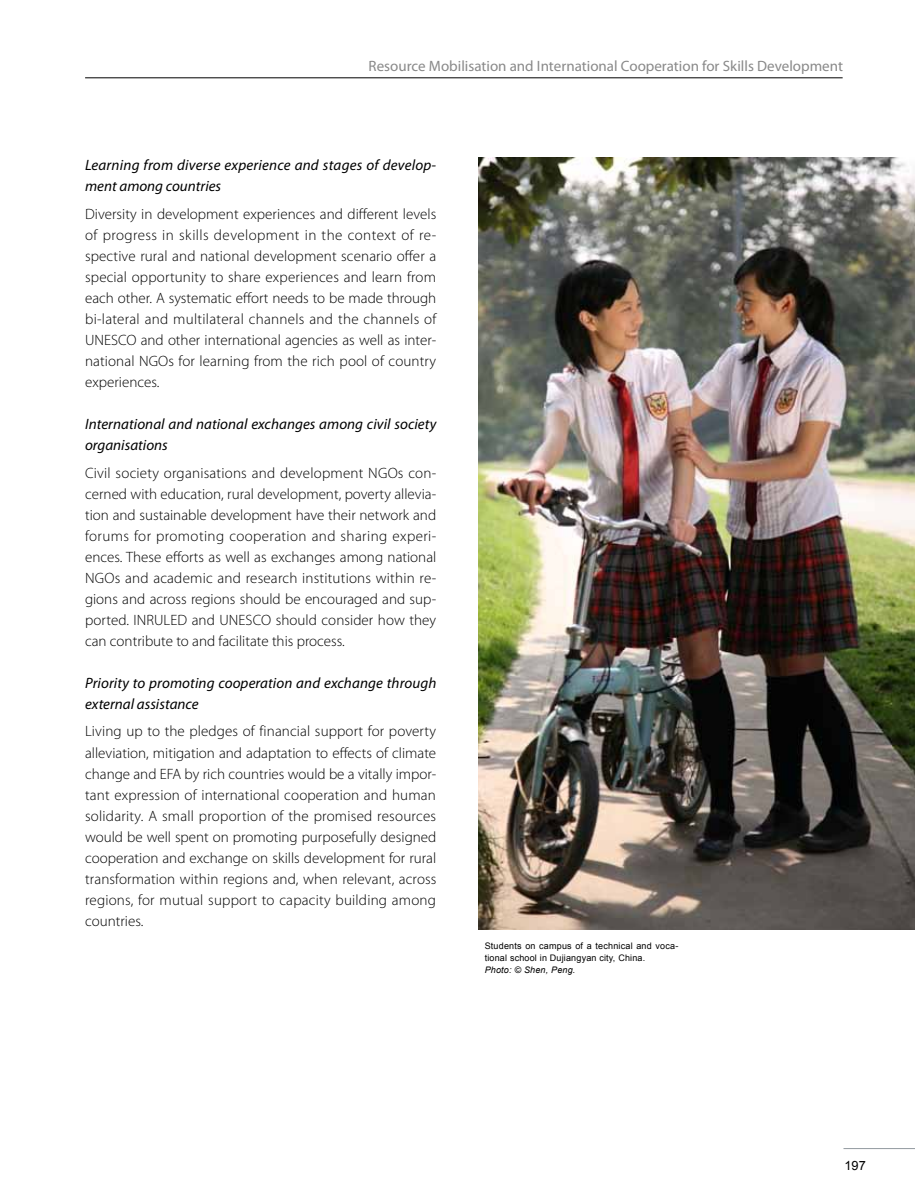
<style>
.page{position:relative;width:915px;height:1191px;background:#fff}
.page>*{position:absolute;margin:0;border:0;box-sizing:border-box;transform-origin:0 0}
.t1{font:300 15px/21px "Myriad Pro";letter-spacing:.005em;color:#000;text-align:justify}
.t2{font:italic 15px/21px "Myriad Pro";letter-spacing:.005em;color:#000}
.t3{font:15px "Myriad Pro";color:#898989}
.t4{font:12.75px "Arial";color:#000}
.t5{font:9px/12px "Arial";letter-spacing:.02em;color:#000}
.t6{font:italic 9px "Arial";letter-spacing:.02em;color:#000}
</style>
<div class="page">
<hr style="left:85px;top:78px;width:757px;height:1px;background:#000">
<hr style="left:843px;top:1148px;width:71px;height:1px;background:#929a9f">
<img style="left:478px;top:157px;width:436px;height:772px">
<p class="t3" style="left:368px;top:57px;width:475px">Resource Mobilisation and International Cooperation for Skills Development</p>
<p class="t2" style="left:85px;top:154px;width:352px">Learning from diverse experience and stages of develop&shy;ment among countries</p>
<p class="t1" style="left:85px;top:203px;width:353px">Diversity in development experiences and different levels of progress in skills development in the context of re&shy;spective rural and national development scenario offer a special opportunity to share experiences and learn from each other. A systematic effort needs to be made through bi-lateral and multilateral channels and the channels of UNESCO and other international agencies as well as inter&shy;national NGOs for learning from the rich pool of country experiences.</p>
<p class="t2" style="left:85px;top:413px;width:352px">International and national exchanges among civil society organisations</p>
<p class="t1" style="left:85px;top:462px;width:352px">Civil society organisations and development NGOs con&shy;cerned with education, rural development, poverty allevia&shy;tion and sustainable development have their network and forums for promoting cooperation and sharing experi&shy;ences. These efforts as well as exchanges among national NGOs and academic and research institutions within re&shy;gions and across regions should be encouraged and sup&shy;ported. INRULED and UNESCO should consider how they can contribute to and facilitate this process.</p>
<p class="t2" style="left:85px;top:672px;width:352px">Priority to promoting cooperation and exchange through external assistance</p>
<p class="t1" style="left:85px;top:721px;width:353px">Living up to the pledges of financial support for poverty alleviation, mitigation and adaptation to effects of climate change and EFA by rich countries would be a vitally impor&shy;tant expression of international cooperation and human solidarity. A small proportion of the promised resources would be well spent on promoting purposefully designed cooperation and exchange on skills development for rural transformation within regions and, when relevant, across regions, for mutual support to capacity building among countries.</p>
<p class="t5" style="left:484px;top:940px;width:195px">Students on campus of a technical and voca&shy;tional school in Dujiangyan city, China.</p>
<p class="t6" style="left:484px;top:964px;width:92px">Photo: © Shen, Peng.</p>
<p class="t4" style="left:844px;top:1157px;width:23px">197</p>
</div>
